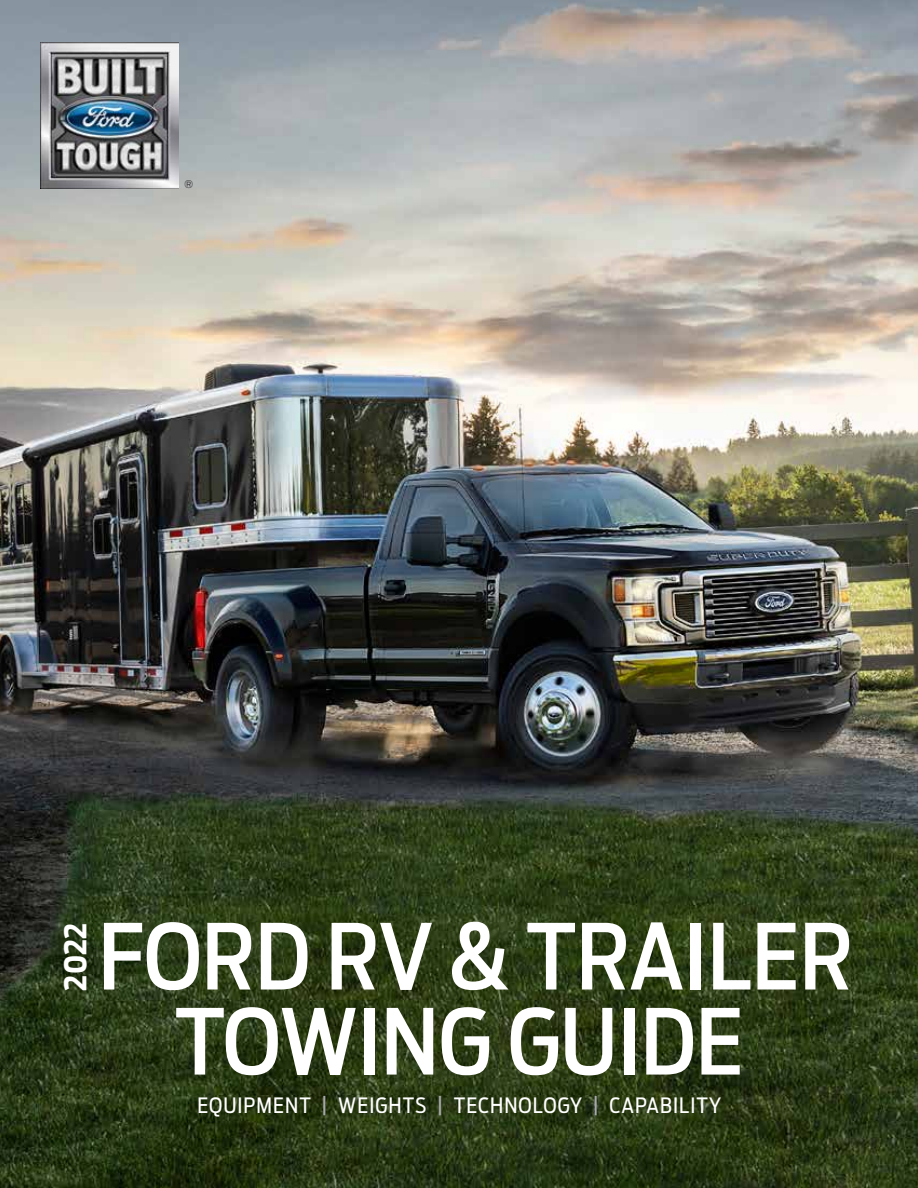
<style>
.page{position:relative;width:918px;height:1188px;background:#fff}
.page>*{position:absolute;margin:0;border:0;box-sizing:border-box;transform-origin:0 0}
.t1{font:500 90px/85.1px "Antenna Cond";color:#fff;text-align:center}
.t2{font:700 30px "Antenna Cond";color:#fff}
.t3{font:21px "Antenna Cond";letter-spacing:.05em;color:#fff}
.t4{font:500 10.5px "Antenna";color:#414042}
.s1{color:#a7a9ac}
</style>
<div class="page">
<img style="left:0;top:0;width:918px;height:1188px">
<img style="left:41px;top:42px;width:138px;height:146px">
<p class="t4" style="left:185px;top:178px;width:10px">®</p>
<h2 class="t2" style="left:58px;top:991px;width:69px;rotate:-90deg">2022</h2>
<h1 class="t1" style="left:98px;top:915px;width:756px">FORD RV &amp; TRAILER<br>TOWING GUIDE</h1>
<p class="t3" style="left:197px;top:1093px;width:525px">EQUIPMENT <span class="s1">|</span> WEIGHTS <span class="s1">|</span> TECHNOLOGY <span class="s1">|</span> CAPABILITY</p>
</div>
